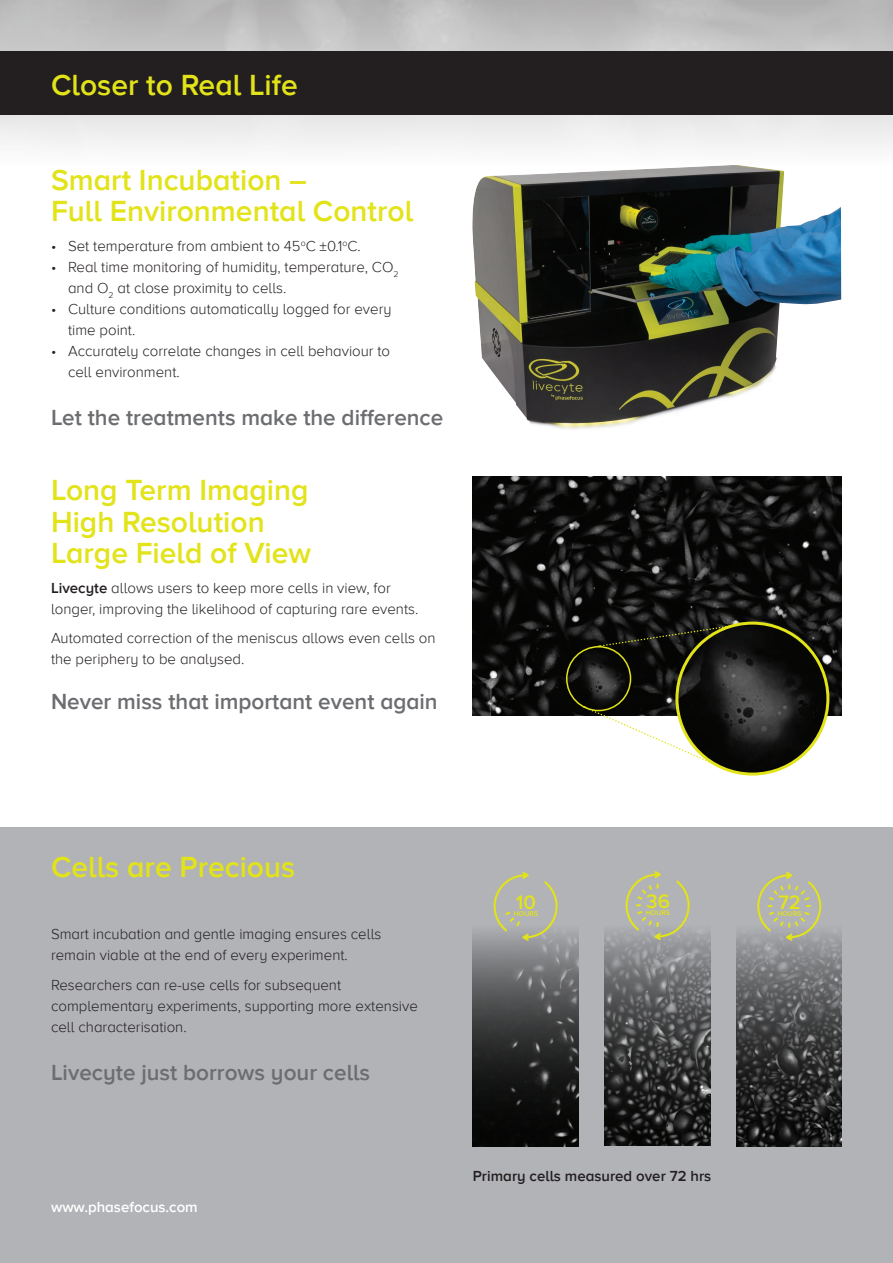
<style>
.page{position:relative;width:893px;height:1263px;background:#fff}
.page>*{position:absolute;margin:0;border:0;box-sizing:border-box;transform-origin:0 0}
.t1{font:600 30px/31.5px "Proxima Nova A";color:#e2e318}
.t2{font:600 22.5px "Proxima Nova A";color:#6c6d70}
.t3{font:600 20.25px "Proxima Nova A";color:#e2e318}
.t4{font:300 15px/21px "Proxima Nova A";color:#231f20}
.t5{font:600 15px "Proxima Nova A";color:#231f20}
.t6{font:600 15px "Proxima Nova A";color:#fff}
.t7{font:600 7.05px "Proxima Nova A";color:#e2e318}
.s1{font-weight:600}
</style>
<div class="page">
<div style="left:0;top:828px;width:893px;height:435px;background:#b2b3b7"></div>
<div style="left:0;top:51px;width:893px;height:64px;background:#231f20"></div>
<img style="left:473px;top:476px;width:369px;height:239px">
<img style="left:677px;top:623px;width:151px;height:151px;border-radius:75px">
<div style="left:566px;top:646px;width:65px;height:65px;border:2px solid #e2e318;border-radius:50%"></div>
<svg style="left:598px;top:622px;width:150px;height:26px;background:#202113"></svg>
<svg style="left:584px;top:706px;width:142px;height:64px"></svg>
<img style="left:473px;top:932px;width:105px;height:214px">
<img style="left:736px;top:932px;width:106px;height:214px">
<img style="left:605px;top:931px;width:105px;height:214px">
<img style="left:472px;top:165px;width:369px;height:264px">
<svg style="left:494px;top:872px;width:64px;height:69px"></svg>
<svg style="left:757px;top:872px;width:64px;height:69px"></svg>
<svg style="left:626px;top:871px;width:64px;height:69px"></svg>
<p class="t1" style="left:51px;top:70px;width:248px">Closer to Real Life</p>
<p class="t1" style="left:51px;top:164px;width:364px">Smart Incubation –<br>Full Environmental Control</p>
<p class="t4" style="left:51px;top:235px;width:311px">• Set temperature from ambient to 45<sup>o</sup>C ±0.1<sup>o</sup>C.</p>
<p class="t4" style="left:68px;top:256px;width:332px;text-indent:-17px">• Real time monitoring of humidity, temperature, CO<sub>2 </sub>and O<sub>2</sub> at close proximity to cells.</p>
<p class="t4" style="left:68px;top:298px;width:325px;text-indent:-17px">• Culture conditions automatically logged for every time point.</p>
<p class="t4" style="left:68px;top:340px;width:324px;text-indent:-17px">• Accurately correlate changes in cell behaviour to cell environment.</p>
<p class="t2" style="left:51px;top:404px;width:394px">Let the treatments make the difference</p>
<p class="t1" style="left:51px;top:475px;width:262px">Long Term Imaging<br>High Resolution<br>Large Field of View</p>
<p class="t4" style="left:51px;top:577px;width:369px"><span class="s1">Livecyte</span> allows users to keep more cells in view, for longer, improving the likelihood of capturing rare events.</p>
<p class="t4" style="left:51px;top:628px;width:386px">Automated correction of the meniscus allows even cells on the periphery to be analysed.</p>
<p class="t2" style="left:51px;top:689px;width:388px">Never miss that important event again</p>
<p class="t1" style="left:51px;top:852px;width:246px">Cells are Precious</p>
<p class="t4" style="left:51px;top:924px;width:332px">Smart incubation and gentle imaging ensures cells remain viable at the end of every experiment.</p>
<p class="t4" style="left:51px;top:974px;width:368px">Researchers can re-use cells for subsequent complementary experiments, supporting more extensive cell characterisation.</p>
<p class="t2" style="left:51px;top:1059px;width:321px">Livecyte just borrows your cells</p>
<p class="t6" style="left:51px;top:1198px;width:148px">www.phasefocus.com</p>
<p class="t3" style="left:516px;top:891px;width:22px">10</p>
<p class="t7" style="left:514px;top:909px;width:26px">HOURS</p>
<p class="t3" style="left:646px;top:890px;width:25px">36</p>
<p class="t7" style="left:646px;top:909px;width:26px">HOURS</p>
<p class="t5" style="left:473px;top:1168px;width:240px">Primary cells measured over 72 hrs</p>
<p class="t3" style="left:778px;top:891px;width:24px">72</p>
<p class="t7" style="left:777px;top:909px;width:26px">HOURS</p>
</div>
